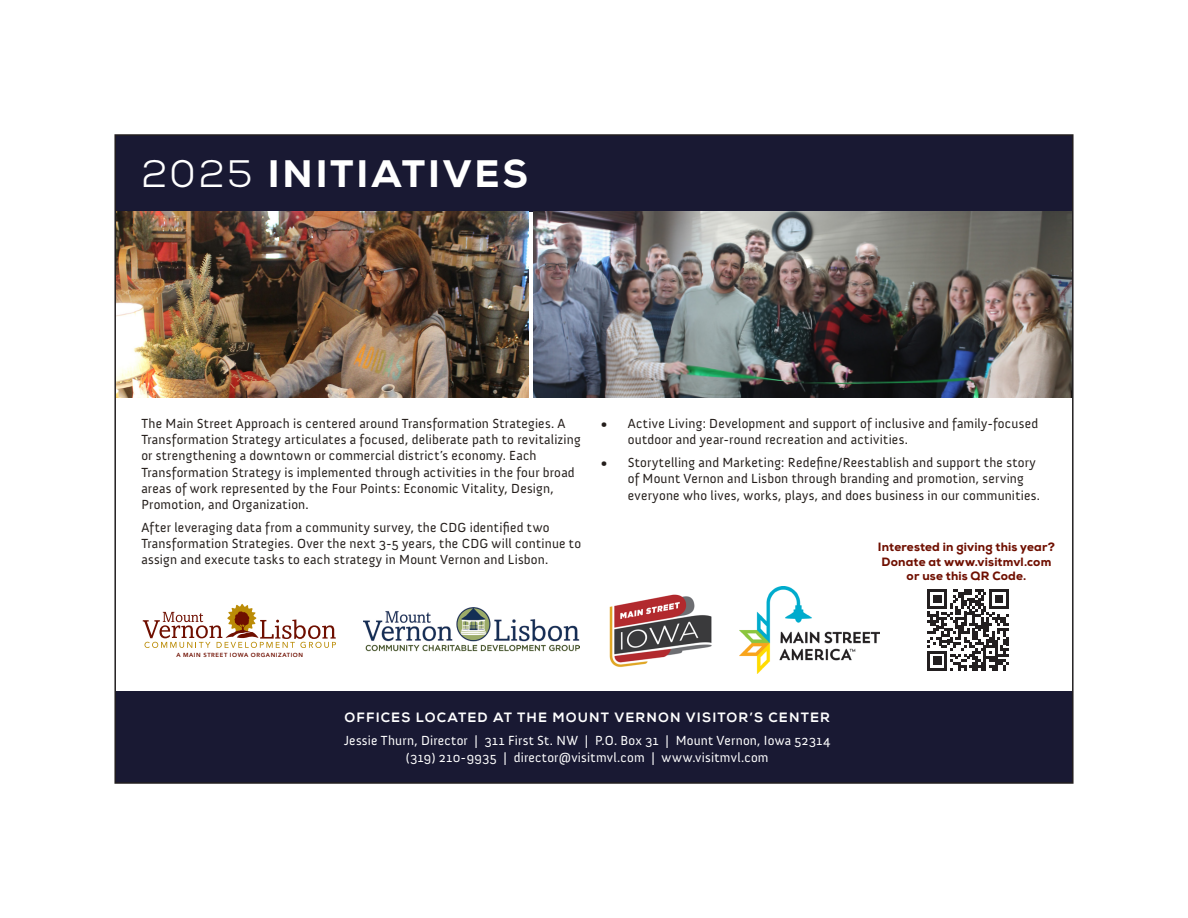
<style>
.page{position:relative;width:1188px;height:918px;background:#fff}
.page>*{position:absolute;margin:0;border:0;box-sizing:border-box;transform-origin:0 0}
.t1{font:800 38.25px "Nexa";letter-spacing:.075em;color:#fff}
.t2{font:13.5px/16.2px "Anivers";letter-spacing:.015em;color:#241e1b}
.t3{font:13.5px/16.2px "Anivers";letter-spacing:.02em;color:#fff;text-align:center}
.t4{font:800 13.5px "Nexa";letter-spacing:.085em;color:#fff}
.t5{font:800 12px/14.4px "Nexa";letter-spacing:.015em;color:#6f0f00;text-align:center}
.t6{font:600 5.85px "Avenir Next";letter-spacing:.1em;color:#6f0f00}
.s1{font-weight:400}
</style>
<div class="page">
<div style="left:115px;top:691px;width:958px;height:92px;background:#191933"></div>
<div style="left:115px;top:135px;width:958px;height:77px;background:#191933"></div>
<img style="left:739px;top:587px;width:140px;height:86px">
<img style="left:364px;top:607px;width:216px;height:45px">
<svg style="left:143px;top:604px;width:193px;height:44px"></svg>
<img style="left:609px;top:594px;width:103px;height:73px">
<img style="left:533px;top:212px;width:538px;height:185px">
<img style="left:117px;top:212px;width:411px;height:185px">
<svg style="left:927px;top:589px;width:82px;height:81px"></svg>
<h1 class="t1" style="left:141px;top:149px;width:388px"><span class="s1">2025</span> INITIATIVES</h1>
<p class="t2" style="left:141px;top:416px;width:441px">The Main Street Approach is centered around Transformation Strategies. A Transformation Strategy articulates a focused, deliberate path to revitalizing or strengthening a downtown or commercial district’s economy. Each Transformation Strategy is implemented through activities in the four broad areas of work represented by the Four Points: Economic Vitality, Design, Promotion, and Organization.</p>
<p class="t2" style="left:141px;top:519px;width:441px">After leveraging data from a community survey, the CDG identified two<br>Transformation Strategies. Over the next 3-5 years, the CDG will continue to assign and execute tasks to each strategy in Mount Vernon and Lisbon.</p>
<p class="t2" style="left:628px;top:416px;width:412px;text-indent:-27px">• Active Living: Development and support of inclusive and family-focused outdoor and year-round recreation and activities.</p>
<p class="t2" style="left:628px;top:455px;width:414px;text-indent:-27px">• Storytelling and Marketing: Redefine/Reestablish and support the story of Mount Vernon and Lisbon through branding and promotion, serving everyone who lives, works, plays, and does business in our communities.</p>
<p class="t5" style="left:878px;top:540px;width:179px">Interested in giving this year?<br>Donate at www.visitmvl.com or use this QR Code.</p>
<p class="t6" style="left:176px;top:649px;width:128px">A MAIN STREET IOWA ORGANIZATION</p>
<p class="t4" style="left:344px;top:709px;width:487px">OFFICES LOCATED AT THE MOUNT VERNON VISITOR’S CENTER</p>
<p class="t3" style="left:344px;top:733px;width:488px">Jessie Thurn, Director | 311 First St. NW | P.O. Box 31 | Mount Vernon, Iowa 52314 (319) 210-9935 | director@visitmvl.com | www.visitmvl.com</p>
</div>
